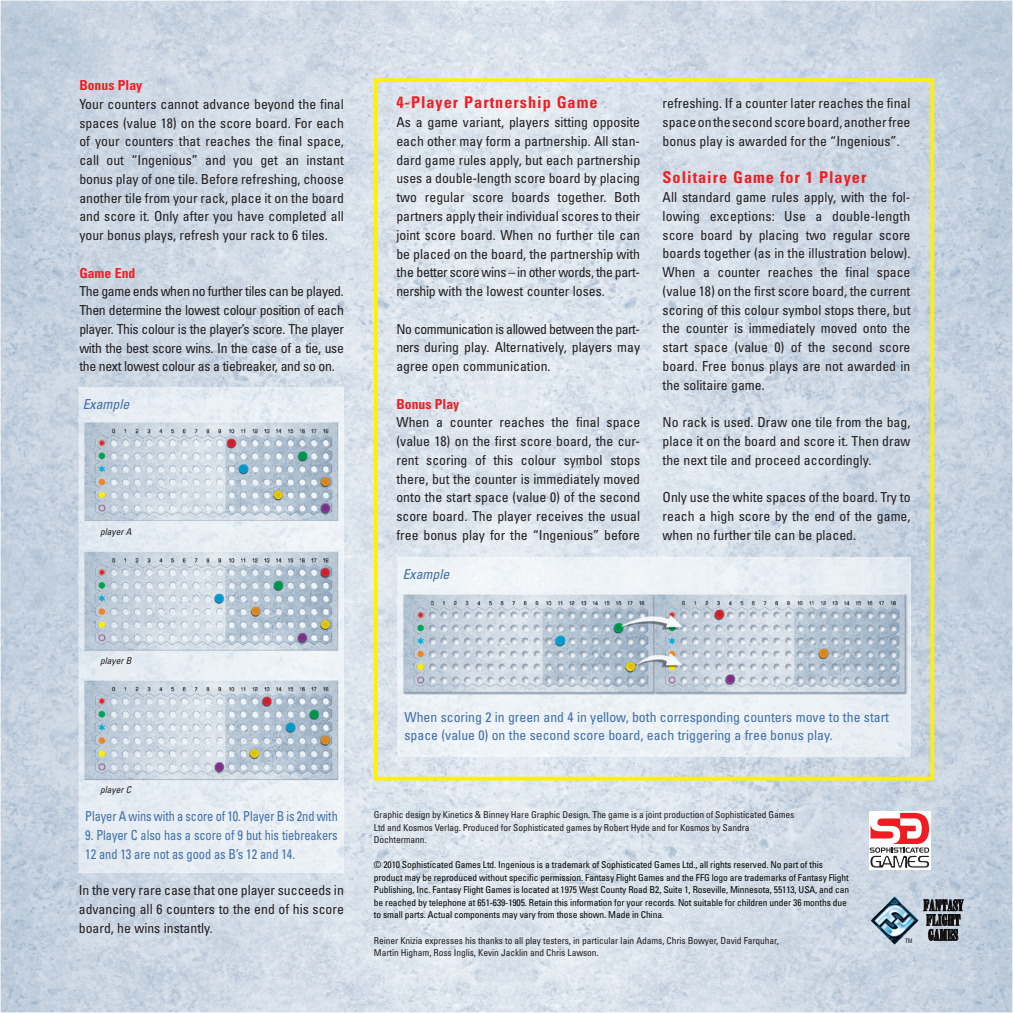
<style>
.page{position:relative;width:1013px;height:1013px;background:#fff}
.page>*{position:absolute;margin:0;border:0;box-sizing:border-box;transform-origin:0 0}
.t1{font:700 condensed 16.25px "Univers LT Std";letter-spacing:.06em;color:#ee1e24}
.t2{font:14.75px/14.8px "Bodoni Poster Cond SSK";color:#070604}
.t3{font:condensed 13.75px/18.8px "Univers LT Std";color:#231f20;text-align:justify}
.t4{font:condensed 13.75px/18.8px "Univers LT Std";color:#406fa5}
.t5{font:condensed 13.75px/18.8px "Univers LT Std";color:#406fa5;scale:.9 1}
.t6{font:700 condensed 13.75px "Univers LT Std";color:#ee1e24}
.t7{font:italic condensed 13.75px "Univers LT Std";color:#406fa5}
.t8{font:condensed 9.5px/12.5px "Univers LT Std";letter-spacing:-.01em;color:#040503}
.t9{font:condensed 9.5px/12.5px "Univers LT Std";letter-spacing:-.01em;color:#231f20}
.t10{font:italic condensed 9.38px "Univers LT Std";color:#231f20}
.t11{font:6.12px "Arial Narrow";color:#070604}
</style>
<div class="page">
<img style="left:1px;top:1px;width:1011px;height:1011px">
<img style="left:397px;top:557px;width:513px;height:29px">
<div style="left:397px;top:699px;width:43px;height:57px;background:#ebf0f5"></div>
<img style="left:440px;top:699px;width:470px;height:57px">
<img style="left:79px;top:387px;width:265px;height:44px">
<img style="left:79px;top:431px;width:44px;height:441px">
<div style="left:300px;top:431px;width:44px;height:441px;background:#edf2f6"></div>
<img style="left:123px;top:522px;width:177px;height:26px">
<img style="left:123px;top:652px;width:177px;height:27px">
<div style="left:123px;top:783px;width:177px;height:89px;background:#e7edf3"></div>
<img style="left:80px;top:419px;width:262px;height:103px">
<div style="left:374px;top:78px;width:560px;height:702px;border:4px solid #fff101"></div>
<img style="left:80px;top:548px;width:262px;height:104px">
<img style="left:80px;top:679px;width:262px;height:104px">
<img style="left:397px;top:586px;width:513px;height:113px">
<img style="left:403px;top:593px;width:504px;height:101px">
<img style="left:869px;top:895px;width:50px;height:50px">
<svg style="left:923px;top:899px;width:41px;height:42px;background:#767b82"></svg>
<div style="left:869px;top:811px;width:61px;height:58px;background:#fff"></div>
<svg style="left:869px;top:812px;width:60px;height:56px"></svg>
<p class="t6" style="left:79px;top:77px;width:64px">Bonus Play</p>
<p class="t3" style="left:79px;top:94px;width:266px">Your counters cannot advance beyond the final spaces (value 18) on the score board. For each of your counters that reaches the final space, call out “Ingenious” and you get an instant bonus play of one tile. Before refreshing, choose another tile from your rack, place it on the board and score it. Only after you have completed all your bonus plays, refresh your rack to 6 tiles.</p>
<p class="t6" style="left:79px;top:264px;width:58px">Game End</p>
<p class="t3" style="left:79px;top:282px;width:266px">The game ends when no further tiles can be played.<br>Then determine the lowest colour position of each player. This colour is the player’s score. The player with the best score wins. In the case of a tie, use the next lowest colour as a tiebreaker, and so on.</p>
<p class="t7" style="left:83px;top:395px;width:48px">Example</p>
<p class="t10" style="left:100px;top:525px;width:33px">player A</p>
<p class="t1" style="left:396px;top:93px;width:203px">4-Player Partnership Game</p>
<p class="t3" style="left:396px;top:113px;width:245px">As a game variant, players sitting opposite each other may form a partnership. All stan&shy;dard game rules apply, but each partnership uses a double-length score board by placing two regular score boards together. Both partners apply their individual scores to their joint score board. When no further tile can be placed on the board, the partnership with the better score wins – in other words, the part&shy;nership with the lowest counter loses.</p>
<p class="t3" style="left:396px;top:319px;width:245px">No communication is allowed between the part&shy;ners during play. Alternatively, players may agree open communication.</p>
<p class="t6" style="left:396px;top:395px;width:64px">Bonus Play</p>
<p class="t3" style="left:396px;top:413px;width:245px">When a counter reaches the final space (value 18) on the first score board, the cur&shy;rent scoring of this colour symbol stops there, but the counter is immediately moved onto the start space (value 0) of the second score board. The player receives the usual free bonus play for the “Ingenious” before</p>
<p class="t7" style="left:403px;top:565px;width:48px">Example</p>
<p class="t3" style="left:662px;top:94px;width:249px">refreshing. If a counter later reaches the final space on the second score board, another free bonus play is awarded for the “Ingenious”.</p>
<p class="t1" style="left:662px;top:168px;width:205px">Solitaire Game for 1 Player</p>
<p class="t3" style="left:662px;top:188px;width:249px">All standard game rules apply, with the fol&shy;lowing exceptions: Use a double-length score board by placing two regular score boards together (as in the illustration below).<br>When a counter reaches the final space (value 18) on the first score board, the current scoring of this colour symbol stops there, but the counter is immediately moved onto the start space (value 0) of the second score board. Free bonus plays are not awarded in the solitaire game.</p>
<p class="t3" style="left:662px;top:413px;width:249px">No rack is used. Draw one tile from the bag, place it on the board and score it. Then draw the next tile and proceed accordingly.</p>
<p class="t3" style="left:662px;top:488px;width:249px">Only use the white spaces of the board. Try to reach a high score by the end of the game, when no further tile can be placed.</p>
<p class="t10" style="left:100px;top:655px;width:33px">player B</p>
<p class="t10" style="left:100px;top:784px;width:32px">player C</p>
<p class="t5" style="left:85px;top:806px;width:282px">Player A wins with a score of 10. Player B is 2nd with</p>
<p class="t5" style="left:85px;top:825px;width:282px">9. Player C also has a score of 9 but his tiebreakers<br>12 and 13 are not as good as B’s 12 and 14.</p>
<p class="t3" style="left:79px;top:880px;width:266px">In the very rare case that one player succeeds in advancing all 6 counters to the end of his score board, he wins instantly.</p>
<p class="t4" style="left:404px;top:707px;width:486px">When scoring 2 in green and 4 in yellow, both corresponding counters move to the start space (value 0) on the second score board, each triggering a free bonus play.</p>
<p class="t9" style="left:374px;top:808px;width:422px">Graphic design by Kinetics &amp; Binney Hare Graphic Design. The game is a joint production of Sophisticated Games<br>Ltd and Kosmos Verlag. Produced for Sophisticated games by Robert Hyde and for Kosmos by Sandra<br>Dochtermann.</p>
<p class="t8" style="left:374px;top:858px;width:477px">© 2010 Sophisticated Games Ltd. Ingenious is a trademark of Sophisticated Games Ltd., all rights reserved. No part of this product may be reproduced without specific permission. Fantasy Flight Games and the FFG logo are trademarks of Fantasy Flight Publishing, Inc. Fantasy Flight Games is located at 1975 West County Road B2, Suite 1, Roseville, Minnesota, 55113, USA, and can be reached by telephone at 651-639-1905. Retain this information for your records. Not suitable for children under 36 months due to small parts. Actual components may vary from those shown. Made in China.</p>
<p class="t9" style="left:374px;top:933px;width:406px">Reiner Knizia expresses his thanks to all play testers, in particular Iain Adams, Chris Bowyer, David Farquhar,<br>Martin Higham, Ross Inglis, Kevin Jacklin and Chris Lawson.</p>
<p class="t11" style="left:905px;top:936px;width:9px">TM</p>
<p class="t2" style="left:923px;top:898px;width:41px">FANTASY<br>FLIGHT<br>GAMES</p>
</div>
